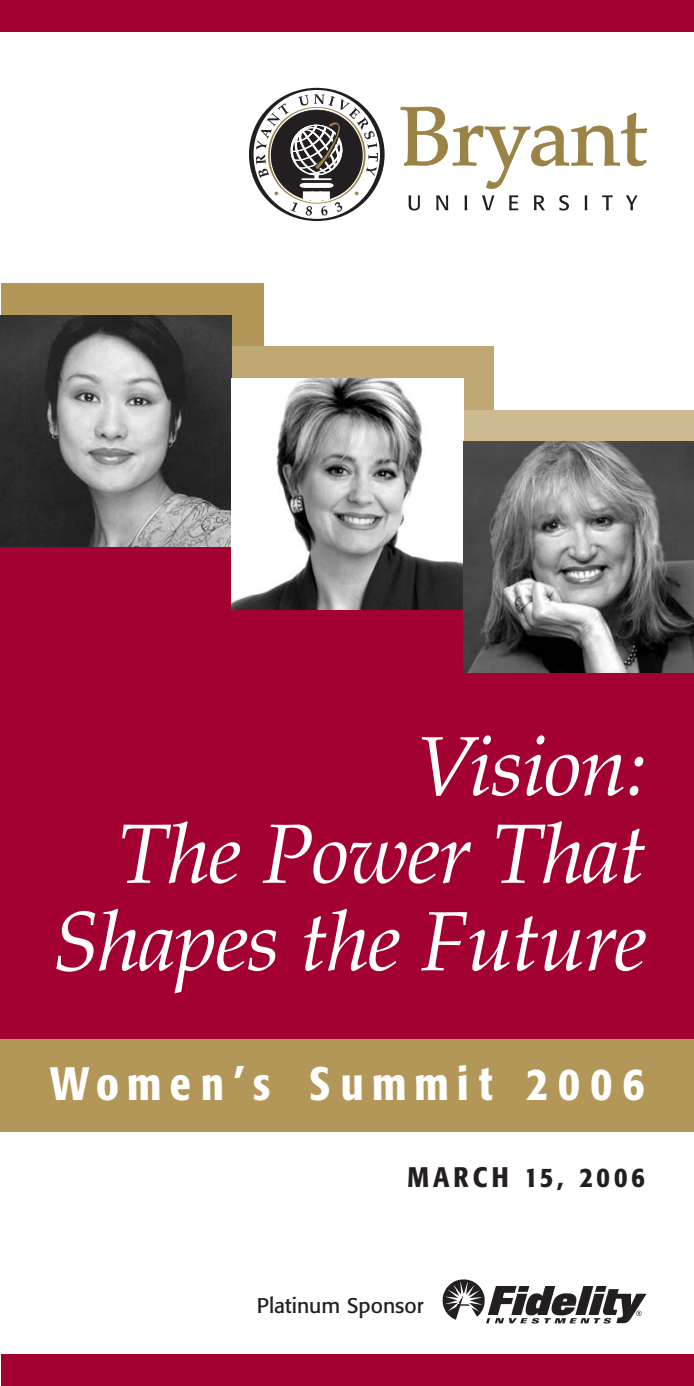
<style>
.page{position:relative;width:694px;height:1386px;background:#fff}
.page>*{position:absolute;margin:0;border:0;box-sizing:border-box;transform-origin:0 0}
.t1{font:italic 84px/87.5px "Palatino";letter-spacing:-.015em;color:#fff;text-align:right}
.t2{font:500 condensed 46.38px "Formata";letter-spacing:.2em;color:#fff}
.t3{font:500 condensed 28px "Formata";letter-spacing:.145em;color:#231f20}
.t4{font:21px "Formata";color:#231f20}
</style>
<div class="page">
<div style="left:1px;top:536px;width:693px;height:578px;background:#a40133"></div>
<div style="left:1px;top:0;width:693px;height:32px;background:#a40133"></div>
<div style="left:1px;top:284px;width:262px;height:141px;background:#b39758"></div>
<div style="left:232px;top:347px;width:262px;height:173px;background:#c0a874"></div>
<div style="left:457px;top:410px;width:237px;height:142px;background:#ceba90"></div>
<img style="left:1px;top:316px;width:230px;height:231px">
<img style="left:231px;top:379px;width:232px;height:231px">
<img style="left:463px;top:442px;width:231px;height:231px">
<svg style="left:401px;top:107px;width:246px;height:82px"></svg>
<div style="left:250px;top:87px;width:134px;height:135px;border:3px solid #231f20;border-radius:50%"></div>
<svg style="left:271px;top:110px;width:91px;height:91px"></svg>
<svg style="left:305px;top:182px;width:23px;height:7px"></svg>
<svg style="left:304px;top:194px;width:24px;height:5px"></svg>
<hr style="left:303px;top:178px;width:27px;height:3px;background:#fff">
<svg style="left:290px;top:202px;width:7px;height:10px"></svg>
<svg style="left:305px;top:206px;width:7px;height:10px"></svg>
<svg style="left:321px;top:206px;width:7px;height:10px"></svg>
<svg style="left:335px;top:202px;width:7px;height:10px"></svg>
<svg style="left:256px;top:94px;width:122px;height:85px"></svg>
<svg style="left:408px;top:195px;width:12px;height:16px"></svg>
<svg style="left:436px;top:195px;width:12px;height:15px"></svg>
<svg style="left:464px;top:195px;width:3px;height:15px"></svg>
<svg style="left:482px;top:195px;width:12px;height:15px"></svg>
<svg style="left:509px;top:195px;width:9px;height:15px"></svg>
<svg style="left:534px;top:195px;width:11px;height:15px"></svg>
<svg style="left:559px;top:195px;width:10px;height:16px"></svg>
<svg style="left:584px;top:195px;width:3px;height:15px"></svg>
<svg style="left:602px;top:195px;width:10px;height:15px"></svg>
<svg style="left:626px;top:195px;width:11px;height:15px"></svg>
<img style="left:442px;top:1279px;width:204px;height:45px">
<div style="left:1px;top:1355px;width:693px;height:31px;background:#a40133"></div>
<div style="left:1px;top:1040px;width:693px;height:92px;background:#b39758"></div>
<p class="t1" style="left:53px;top:732px;width:595px">Vision:<br>The Power That<br>Shapes the Future</p>
<p class="t2" style="left:50px;top:1065px;width:596px">Women’s Summit 2006</p>
<p class="t3" style="left:407px;top:1166px;width:239px">MARCH 15, 2006</p>
<p class="t4" style="left:257px;top:1297px;width:168px">Platinum Sponsor</p>
</div>
